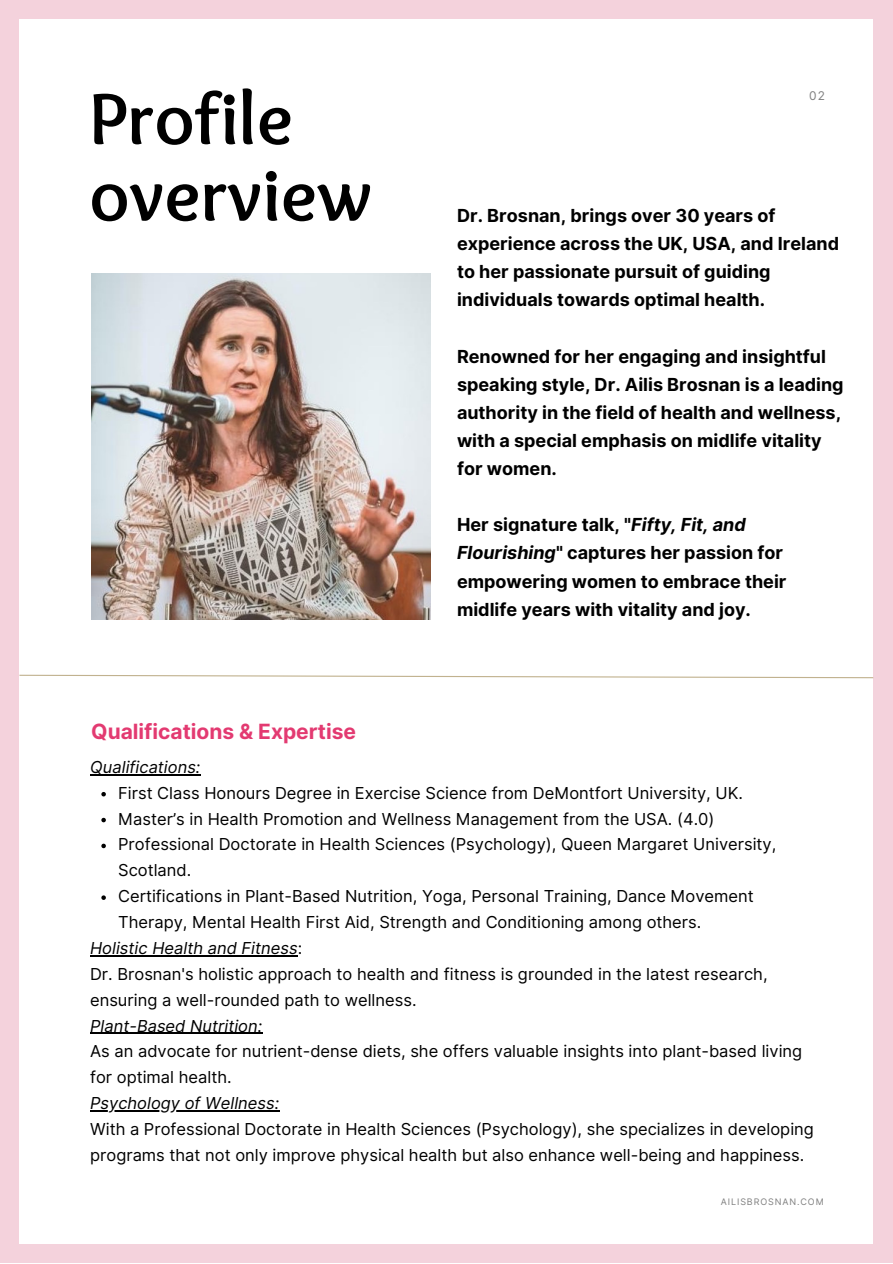
<style>
.page{position:relative;width:893px;height:1264px;background:#fff}
.page>*{position:absolute;margin:0;border:0;box-sizing:border-box;transform-origin:0 0}
.t1{font:700 75px/76.5px "Sukar";color:#000}
.t2{font:700 21px "Inter";color:#e33a71}
.t3{font:700 18px/28px "Inter";color:#000}
.t4{font:16.5px/25.8px "Inter";color:#000}
.t5{font:italic 16.5px "Inter";color:#000}
.t6{font:12px "Inter";color:#7f7f7f}
.t7{font:9px "Inter";letter-spacing:.1em;color:#7f7f7f}
.s1{font-style:italic}
.s2{font-style:normal}
</style>
<div class="page">
<div style="left:0;top:0;width:892px;height:1262px;background:#f4d2dc"></div>
<div style="left:19px;top:19px;width:854px;height:1224px;background:#fff"></div>
<svg style="left:19px;top:674px;width:855px;height:4px"></svg>
<img style="left:91px;top:273px;width:340px;height:347px">
<svg style="left:101px;top:792px;width:5px;height:4px"></svg>
<svg style="left:101px;top:817px;width:5px;height:5px"></svg>
<svg style="left:101px;top:843px;width:5px;height:5px"></svg>
<svg style="left:101px;top:895px;width:5px;height:4px"></svg>
<hr style="left:90px;top:774px;width:110px;height:1px;background:#000">
<hr style="left:90px;top:955px;width:207px;height:1px;background:#000">
<hr style="left:90px;top:1032px;width:172px;height:1px;background:#000">
<hr style="left:90px;top:1110px;width:189px;height:1px;background:#000">
<p class="t1" style="left:89px;top:88px;width:284px">Profile overview</p>
<p class="t2" style="left:91px;top:718px;width:266px">Qualifications &amp; Expertise</p>
<p class="t5" style="left:90px;top:757px;width:112px">Qualifications:</p>
<p class="t6" style="left:809px;top:88px;width:17px">02</p>
<p class="t3" style="left:457px;top:201px;width:383px">Dr. Brosnan, brings over 30 years of experience across the UK, USA, and Ireland to her passionate pursuit of guiding individuals towards optimal health.</p>
<p class="t3" style="left:457px;top:342px;width:388px">Renowned for her engaging and insightful speaking style, Dr. Ailis Brosnan is a leading authority in the field of health and wellness, with a special emphasis on midlife vitality for women.</p>
<p class="t3" style="left:457px;top:511px;width:331px">Her signature talk, "<span class="s1">Fifty, Fit, and Flourishing</span>" captures her passion for empowering women to embrace their midlife years with vitality and joy.</p>
<p class="t4" style="left:118px;top:779px;width:626px">First Class Honours Degree in Exercise Science from DeMontfort University, UK.</p>
<p class="t4" style="left:118px;top:805px;width:597px">Master’s in Health Promotion and Wellness Management from the USA. (4.0)</p>
<p class="t4" style="left:118px;top:831px;width:659px">Professional Doctorate in Health Sciences (Psychology), Queen Margaret University,<br>Scotland.</p>
<p class="t4" style="left:118px;top:883px;width:637px">Certifications in Plant-Based Nutrition, Yoga, Personal Training, Dance Movement<br>Therapy, Mental Health First Aid, Strength and Conditioning among others.</p>
<p class="t5" style="left:90px;top:938px;width:213px">Holistic Health and Fitness<span class="s2">:</span></p>
<p class="t4" style="left:90px;top:960px;width:679px">Dr. Brosnan's holistic approach to health and fitness is grounded in the latest research, ensuring a well-rounded path to wellness.</p>
<p class="t5" style="left:90px;top:1015px;width:174px">Plant-Based Nutrition:</p>
<p class="t4" style="left:90px;top:1038px;width:713px">As an advocate for nutrient-dense diets, she offers valuable insights into plant-based living for optimal health.</p>
<p class="t5" style="left:90px;top:1093px;width:191px">Psychology of Wellness:</p>
<p class="t4" style="left:90px;top:1116px;width:725px">With a Professional Doctorate in Health Sciences (Psychology), she specializes in developing programs that not only improve physical health but also enhance well-being and happiness.</p>
<p class="t7" style="left:720px;top:1195px;width:104px">AILISBROSNAN.COM</p>
</div>
